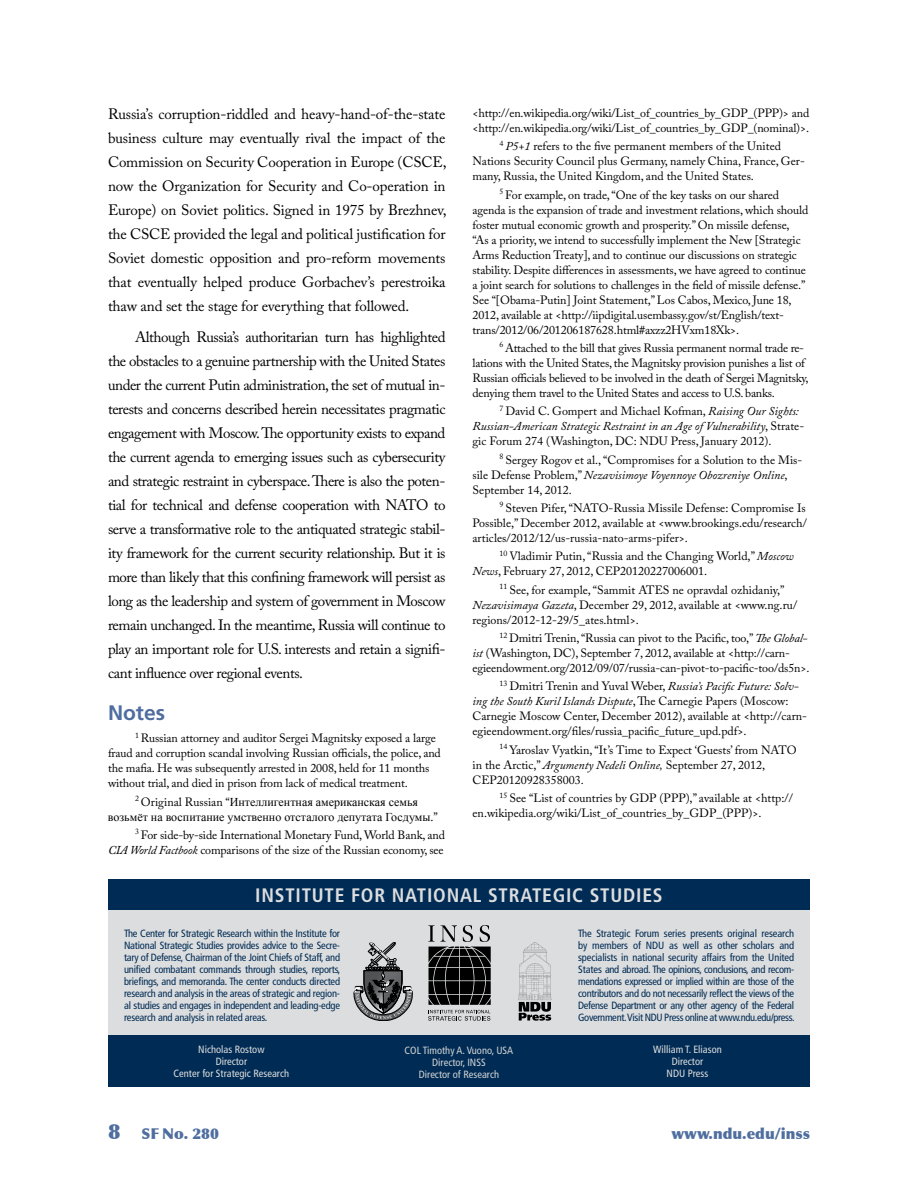
<style>
.page{position:relative;width:918px;height:1188px;background:#fff}
.page>*{position:absolute;margin:0;border:0;box-sizing:border-box;transform-origin:0 0}
.t1{font:700 21px "Frutiger LT Std";color:#4f6e9f}
.t2{font:700 condensed 19.5px "Frutiger LT Std";letter-spacing:.04em;color:#dcddde}
.t3{font:15px/24px "Adobe Caslon Pro";letter-spacing:-.02em;color:#000;text-align:justify}
.t4{font:900 15px "Optima";color:#4f6e9f}
.t5{font:12px/15px "Adobe Caslon Pro";letter-spacing:-.01em;color:#000}
.t6{font:12px/15px "Times New Roman";color:#000;text-align:center}
.t7{font:condensed 10.5px/12px "Frutiger LT Std";letter-spacing:-.025em;color:#002b54;text-align:justify}
.t8{font:condensed 10.5px/12px "Frutiger LT Std";color:#dcddde;text-align:center}
.t9{font:condensed 10.5px/12px "Frutiger LT Std";color:#d1d3d4;text-align:center}
.s1{font-family:"Adobe Caslon Pro"}
.s2{font-style:italic}
.s3{font-size:21px}
</style>
<div class="page">
<div style="left:108px;top:909px;width:702px;height:143px;background:#dcddde"></div>
<div style="left:108px;top:1035px;width:702px;height:52px;background:#002b54"></div>
<div style="left:108px;top:879px;width:702px;height:31px;background:#002b54"></div>
<svg style="left:428px;top:925px;width:63px;height:96px"></svg>
<svg style="left:353px;top:943px;width:59px;height:78px"></svg>
<svg style="left:518px;top:942px;width:33px;height:79px"></svg>
<p class="t3" style="left:108px;top:102px;width:340px">Russia’s corruption-riddled and heavy-hand-of-the-state business culture may eventually rival the impact of the Commission on Security Cooperation in Europe (CSCE, now the Organization for Security and Co-operation in Europe) on Soviet politics. Signed in 1975 by Brezhnev, the CSCE provided the legal and political justification for Soviet domestic opposition and pro-reform movements that eventually helped produce Gorbachev’s perestroika thaw and set the stage for everything that followed.</p>
<p class="t3" style="left:108px;top:325px;width:339px;text-indent:27px">Although Russia’s authoritarian turn has highlighted the obstacles to a genuine partnership with the United States under the current Putin administration, the set of mutual in&shy;terests and concerns described herein necessitates pragmatic engagement with Moscow. The opportunity exists to expand the current agenda to emerging issues such as cybersecurity and strategic restraint in cyberspace. There is also the poten&shy;tial for technical and defense cooperation with NATO to serve a transformative role to the antiquated strategic stabil&shy;ity framework for the current security relationship. But it is more than likely that this confining framework will persist as long as the leadership and system of government in Moscow remain unchanged. In the meantime, Russia will continue to play an important role for U.S. interests and retain a signifi&shy;cant influence over regional events.</p>
<h1 class="t1" style="left:108px;top:700px;width:59px">Notes</h1>
<p class="t5" style="left:108px;top:731px;width:334px;text-indent:27px"><sup>1</sup> Russian attorney and auditor Sergei Magnitsky exposed a large fraud and corruption scandal involving Russian officials, the police, and the mafia. He was subsequently arrested in 2008, held for 11 months without trial, and died in prison from lack of medical treatment.</p>
<p class="t6" style="left:108px;top:794px;width:331px"><sup>2</sup> <span class="s1">Original Russian “</span>Интеллигентная американская семья<br>возьмёт на воспитание умственно отсталого депутата Госдумы<span class="s1">.”</span></p>
<p class="t5" style="left:108px;top:827px;width:339px;text-align:right"><sup>3</sup> For side-by-side International Monetary Fund, World Bank, and<br><span class="s2">CIA World Factbook</span> comparisons of the size of the Russian economy, see</p>
<p class="t5" style="left:473px;top:105px;width:338px">&lt;http://en.wikipedia.org/wiki/List_of_countries_by_GDP_(PPP)&gt; and &lt;http://en.wikipedia.org/wiki/List_of_countries_by_GDP_(nominal)&gt;.</p>
<p class="t5" style="left:472px;top:139px;width:334px;text-indent:27px"><sup>4</sup> <span class="s2">P5+1</span> refers to the five permanent members of the United<br>Nations Security Council plus Germany, namely China, France, Ger&shy;many, Russia, the United Kingdom, and the United States.</p>
<p class="t5" style="left:473px;top:187px;width:337px;text-indent:27px"><sup>5</sup> For example, on trade, “One of the key tasks on our shared agenda is the expansion of trade and investment relations, which should foster mutual economic growth and prosperity.” On missile defense, “As a priority, we intend to successfully implement the New [Strategic Arms Reduction Treaty], and to continue our discussions on strategic stability. Despite differences in assessments, we have agreed to continue a joint search for solutions to challenges in the field of missile defense.” See “[Obama-Putin] Joint Statement,” Los Cabos, Mexico, June 18, 2012, available at &lt;http://iipdigital.usembassy.gov/st/English/text&shy;trans/2012/06/201206187628.html#axzz2HVxm18Xk&gt;.</p>
<p class="t5" style="left:473px;top:340px;width:338px;text-indent:27px"><sup>6</sup> Attached to the bill that gives Russia permanent normal trade re&shy;lations with the United States, the Magnitsky provision punishes a list of Russian officials believed to be involved in the death of Sergei Magnitsky, denying them travel to the United States and access to U.S. banks.</p>
<p class="t5" style="left:472px;top:404px;width:333px;text-indent:27px"><sup>7</sup> David C. Gompert and Michael Kofman, <span class="s2">Raising Our Sights:<br>Russian-American Strategic Restraint in an Age of Vulnerability</span>, Strate&shy;gic Forum 274 (Washington, DC: NDU Press, January 2012).</p>
<p class="t5" style="left:472px;top:452px;width:331px;text-indent:27px"><sup>8</sup> Sergey Rogov et al., “Compromises for a Solution to the Mis&shy;sile Defense Problem,” <span class="s2">Nezavisimoye Voyennoye Obozreniye Online</span>,<br>September 14, 2012.</p>
<p class="t5" style="left:472px;top:500px;width:336px;text-align:justify;text-indent:27px"><sup>9</sup> Steven Pifer, “NATO-Russia Missile Defense: Compromise Is Possible,” December 2012, available at &lt;www.brookings.edu/research/ articles/2012/12/us-russia-nato-arms-pifer&gt;.</p>
<p class="t5" style="left:473px;top:549px;width:323px;text-indent:27px"><sup>10</sup> Vladimir Putin, “Russia and the Changing World,” <span class="s2">Moscow<br>News</span>, February 27, 2012, CEP20120227006001.</p>
<p class="t5" style="left:473px;top:582px;width:326px;text-indent:27px"><sup>11</sup> See, for example, “Sammit ATES ne opravdal ozhidaniy,”<br><span class="s2">Nezavisimaya Gazeta</span>, December 29, 2012, available at &lt;www.ng.ru/ regions/2012-12-29/5_ates.html&gt;.</p>
<p class="t5" style="left:472px;top:630px;width:338px;text-indent:27px"><sup>12</sup> Dmitri Trenin, “Russia can pivot to the Pacific, too,” <span class="s2">The Global&shy;ist</span> (Washington, DC), September 7, 2012, available at &lt;http://carn&shy;egieendowment.org/2012/09/07/russia-can-pivot-to-pacific-too/ds5n&gt;.</p>
<p class="t5" style="left:473px;top:679px;width:336px;text-indent:27px"><sup>13</sup> Dmitri Trenin and Yuval Weber, <span class="s2">Russia’s Pacific Future: Solv&shy;ing the South Kuril Islands Dispute</span>, The Carnegie Papers (Moscow:<br>Carnegie Moscow Center, December 2012), available at &lt;http://carn&shy;egieendowment.org/files/russia_pacific_future_upd.pdf&gt;.</p>
<p class="t5" style="left:473px;top:742px;width:326px;text-indent:27px"><sup>14</sup> Yaroslav Vyatkin, “It’s Time to Expect ‘Guests’ from NATO in the Arctic,” <span class="s2">Argumenty Nedeli Online,</span> September 27, 2012,<br>CEP20120928358003.</p>
<p class="t5" style="left:473px;top:790px;width:322px;text-indent:27px"><sup>15</sup> See “List of countries by GDP (PPP),” available at &lt;http:// en.wikipedia.org/wiki/List_of_countries_by_GDP_(PPP)&gt;.</p>
<h2 class="t2" style="left:255px;top:884px;width:409px">INSTITUTE FOR NATIONAL STRATEGIC STUDIES</h2>
<p class="t7" style="left:124px;top:927px;width:218px">The Center for Strategic Research within the Institute for National Strategic Studies provides advice to the Secre&shy;tary of Defense, Chairman of the Joint Chiefs of Staff, and unified combatant commands through studies, reports, briefings, and memoranda. The center conducts directed research and analysis in the areas of strategic and region&shy;al studies and engages in independent and leading-edge research and analysis in related areas.</p>
<p class="t7" style="left:578px;top:927px;width:218px">The Strategic Forum series presents original research by members of NDU as well as other scholars and specialists in national security affairs from the United States and abroad. The opinions, conclusions, and recom&shy;mendations expressed or implied within are those of the contributors and do not necessarily reflect the views of the Defense Department or any other agency of the Federal Government. Visit NDU Press online at www.ndu.edu/press.</p>
<p class="t8" style="left:174px;top:1043px;width:117px">Nicholas Rostow<br>Director<br>Center for Strategic Research</p>
<p class="t8" style="left:653px;top:1043px;width:70px">William T. Eliason<br>Director<br>NDU Press</p>
<p class="t9" style="left:405px;top:1044px;width:110px">COL Timothy A. Vuono, USA<br>Director, INSS<br>Director of Research</p>
<p class="t4" style="left:108px;top:1125px;width:113px"><span class="s3">8</span> SF No. 280</p>
<p class="t4" style="left:671px;top:1125px;width:140px">www.ndu.edu/inss</p>
</div>
